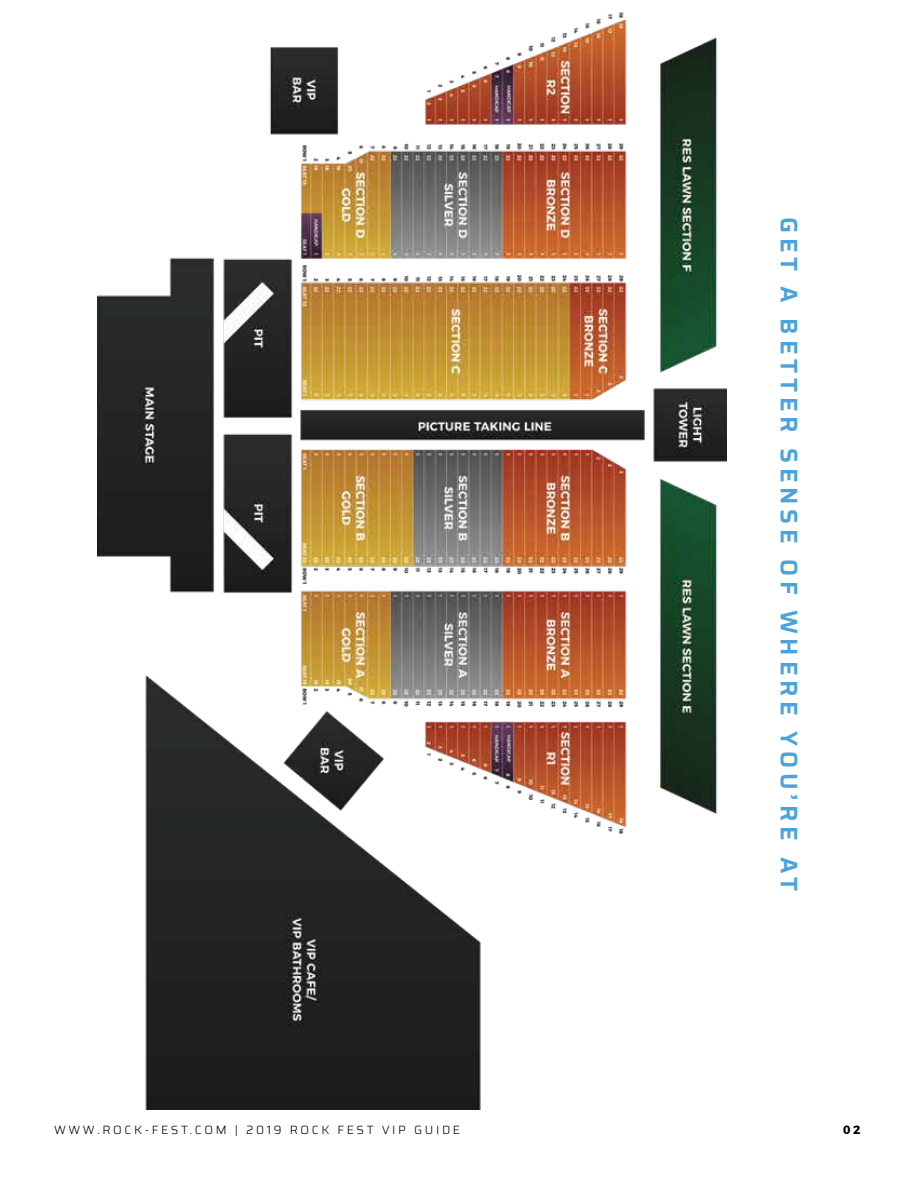
<style>
.page{position:relative;width:918px;height:1188px;background:#fff}
.page>*{position:absolute;margin:0;border:0;box-sizing:border-box;transform-origin:0 0}
.t1{font:600 24px "Saira";letter-spacing:.2em;color:#4aa4db}
.t2{font:300 12px "Saira";letter-spacing:.22em;color:#010101}
.t3{font:700 12px "Montserrat";color:#010101}
</style>
<div class="page">
<img style="left:97px;top:12px;width:630px;height:1098px">
<h1 class="t1" style="left:808px;top:217px;width:675px;rotate:90deg">GET A BETTER SENSE OF WHERE YOU’RE AT</h1>
<p class="t2" style="left:54px;top:1121px;width:408px">WWW.ROCK-FEST.COM | 2019 ROCK FEST VIP GUIDE</p>
<p class="t3" style="left:843px;top:1120px;width:19px">02</p>
</div>
